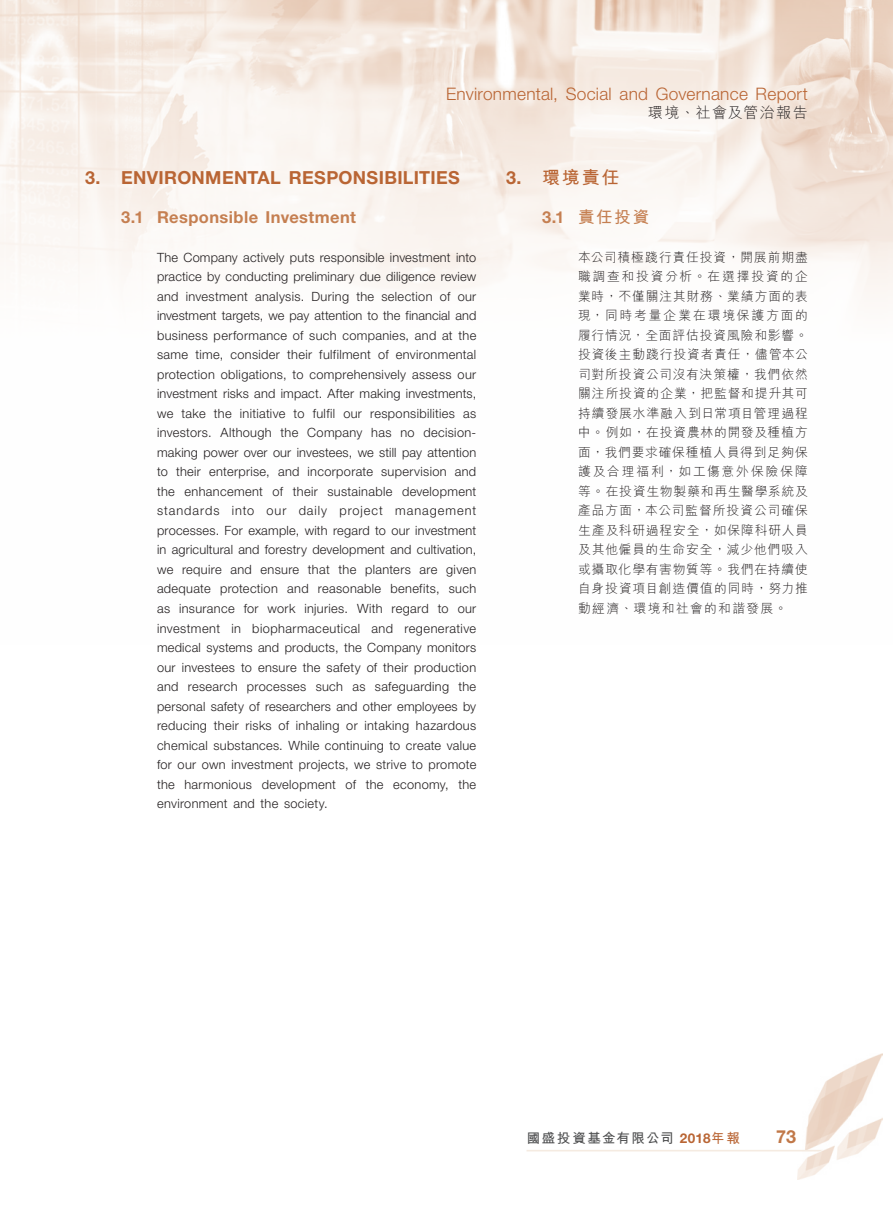
<style>
.page{position:relative;width:893px;height:1212px;background:#fff}
.page>*{position:absolute;margin:0;border:0;box-sizing:border-box;transform-origin:0 0}
._03_H1{font:700 18px "Helvetica Neue LT Std";letter-spacing:.015em;color:#b96534}
._03_H1-2{font:700 18px "M Hei HK";color:#b96534}
.t1{font:700 18px "Helvetica Neue LT Std";color:#c17848}
.t2{font:300 17.25px "Helvetica Neue LT Std";letter-spacing:.015em;color:#b96534}
._04___H2{font:700 16.5px "Helvetica Neue LT Std";letter-spacing:.025em;color:#c57f51}
._04___H2-2{font:700 16.5px "M Hei HK";color:#c57f51}
.t3{font:300 15px "M Hei HK";letter-spacing:.095em;color:#231f20}
.t4{font:700 13.5px "M Hei HK";letter-spacing:.105em;color:#4b4c4d}
._13_____P4{font:300 12.75px/19.5px "Helvetica Neue LT Std";letter-spacing:.025em;color:#231f20;text-align:justify}
._13_____P4-2{font:300 12.75px/19.5px "M Hei HK";letter-spacing:.075em;color:#231f20;text-align:justify}
.s1{font-family:"Helvetica Neue LT Std"}
.s2{font-family:"Helvetica Neue LT Std";color:#b96534}
.s3{color:#b96534}
</style>
<div class="page">
<img style="left:0;top:0;width:893px;height:298px">
<img style="left:797px;top:1053px;width:85px;height:126px">
<svg style="left:526px;top:1150px;width:297px;height:1px"></svg>
<h2 class="t2" style="left:446px;top:83px;width:363px">Environmental, Social and Governance Report</h2>
<p class="t3" style="left:648px;top:105px;width:161px">環境、社會及管治報告</p>
<p class="_03_H1" style="left:85px;top:166px;width:376px">3. ENVIRONMENTAL RESPONSIBILITIES</p>
<p class="_04___H2" style="left:121px;top:207px;width:236px">3.1 Responsible Investment</p>
<p class="_13_____P4" style="left:157px;top:247px;width:321px">The Company actively puts responsible investment into practice by conducting preliminary due diligence review and investment analysis. During the selection of our investment targets, we pay attention to the financial and business performance of such companies, and at the same time, consider their fulfilment of environmental protection obligations, to comprehensively assess our investment risks and impact. After making investments, we take the initiative to fulfil our responsibilities as investors. Although the Company has no decision&shy;making power over our investees, we still pay attention to their enterprise, and incorporate supervision and the enhancement of their sustainable development standards into our daily project management processes. For example, with regard to our investment in agricultural and forestry development and cultivation, we require and ensure that the planters are given adequate protection and reasonable benefits, such as insurance for work injuries. With regard to our investment in biopharmaceutical and regenerative medical systems and products, the Company monitors our investees to ensure the safety of their production and research processes such as safeguarding the personal safety of researchers and other employees by reducing their risks of inhaling or intaking hazardous chemical substances. While continuing to create value for our own investment projects, we strive to promote the harmonious development of the economy, the environment and the society.</p>
<p class="_03_H1-2" style="left:506px;top:164px;width:115px"><span class="s1">3.</span> 環境責任</p>
<p class="_04___H2-2" style="left:542px;top:205px;width:109px"><span class="s1">3.1</span> 責任投資</p>
<p class="_13_____P4-2" style="left:578px;top:247px;width:231px">本公司積極踐行責任投資，開展前期盡職調查和投資分析。在選擇投資的企業時，不僅關注其財務、業績方面的表現，同時考量企業在環境保護方面的履行情況，全面評估投資風險和影響。投資後主動踐行投資者責任，儘管本公司對所投資公司沒有決策權，我們依然關注所投資的企業，把監督和提升其可持續發展水準融入到日常項目管理過程中。例如，在投資農林的開發及種植方面，我們要求確保種植人員得到足夠保護及合理福利，如工傷意外保險保障等。在投資生物製藥和再生醫學系統及產品方面，本公司監督所投資公司確保生產及科研過程安全，如保障科研人員及其他僱員的生命安全，減少他們吸入或攝取化學有害物質等。我們在持續使自身投資項目創造價值的同時，努力推動經濟、環境和社會的和諧發展。</p>
<p class="t4" style="left:527px;top:1128px;width:214px">國盛投資基金有限公司 <span class="s2">2018</span><span class="s3">年報</span></p>
<h1 class="t1" style="left:776px;top:1125px;width:22px">73</h1>
</div>
